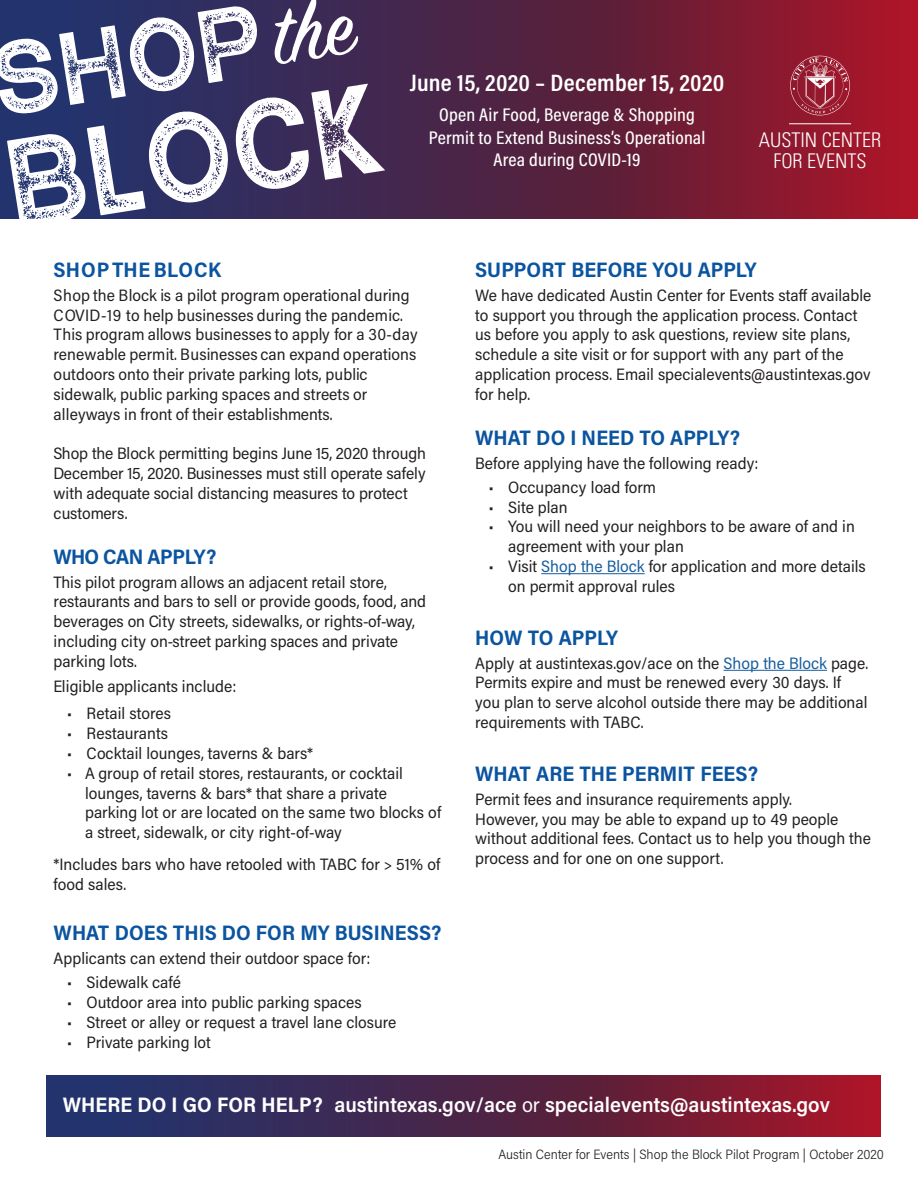
<style>
.page{position:relative;width:918px;height:1188px;background:#fff}
.page>*{position:absolute;margin:0;border:0;box-sizing:border-box;transform-origin:0 0}
.t1{font:24px "Acumin Variable Concept";letter-spacing:-.075em;color:#fff;scale:1.07 1}
.t2{font:21px "Acumin Variable Concept";letter-spacing:-.015em;color:#0a54a0}
.t3{font:21px "Acumin Variable Concept";letter-spacing:.015em;color:#fff}
.t4{font:21px "Acumin Variable Concept";letter-spacing:-.04em;color:#0a54a0}
.t5{font:300 condensed 20.25px/21.1px "Univers LT Std";color:#fff;text-align:center}
.t6{font:18.6px/22.5px "Acumin Variable Concept";letter-spacing:-.085em;color:#fff;text-align:center;scale:1.07 1}
.t7{font:16.5px/19.8px "Acumin Variable Concept";letter-spacing:-.005em;color:#231f20}
.t8{font:13.5px "Acumin Variable Concept";letter-spacing:-.02em;color:#231f20}
.s1{color:#175d9e}
</style>
<div class="page">
<svg style="left:385px;top:0;width:533px;height:218px;background:#6e1d38"></svg>
<hr style="left:541px;top:573px;width:104px;height:1px;background:#175d9e">
<hr style="left:724px;top:670px;width:103px;height:1px;background:#175d9e">
<svg style="left:0;top:0;width:385px;height:219px"></svg>
<svg style="left:790px;top:56px;width:60px;height:60px;background:#a63c4d"></svg>
<hr style="left:789px;top:123px;width:62px;height:1px;background:#fff">
<svg style="left:47px;top:1076px;width:833px;height:61px;background:#542449"></svg>
<p class="t1" style="left:410px;top:66px;width:297px">June 15, 2020 – December 15, 2020</p>
<p class="t6" style="left:429px;top:103px;width:260px">Open Air Food, Beverage &amp; Shopping<br>Permit to Extend Business’s Operational<br>Area during COVID-19</p>
<p class="t5" style="left:759px;top:130px;width:124px">AUSTIN CENTER<br>FOR EVENTS</p>
<p class="t2" style="left:54px;top:255px;width:169px">SHOP THE BLOCK</p>
<p class="t7" style="left:54px;top:285px;width:365px">Shop the Block is a pilot program operational during COVID-19 to help businesses during the pandemic.<br>This program allows businesses to apply for a 30-day renewable permit. Businesses can expand operations outdoors onto their private parking lots, public sidewalk, public parking spaces and streets or alleyways in front of their establishments.</p>
<p class="t7" style="left:54px;top:443px;width:374px">Shop the Block permitting begins June 15, 2020 through December 15, 2020. Businesses must still operate safely with adequate social distancing measures to protect customers.</p>
<p class="t4" style="left:54px;top:542px;width:164px">WHO CAN APPLY?</p>
<p class="t7" style="left:54px;top:571px;width:374px">This pilot program allows an adjacent retail store, restaurants and bars to sell or provide goods, food, and beverages on City streets, sidewalks, or rights-of-way, including city on-street parking spaces and private parking lots.</p>
<p class="t7" style="left:54px;top:676px;width:184px">Eligible applicants include:</p>
<p class="t7" style="left:67px;top:703px;width:105px">• Retail stores</p>
<p class="t7" style="left:67px;top:723px;width:102px">• Restaurants</p>
<p class="t7" style="left:67px;top:743px;width:248px">• Cocktail lounges, taverns &amp; bars*</p>
<p class="t7" style="left:85px;top:762px;width:358px;text-indent:-18px">• A group of retail stores, restaurants, or cocktail lounges, taverns &amp; bars* that share a private parking lot or are located on the same two blocks of a street, sidewalk, or city right-of-way</p>
<p class="t7" style="left:54px;top:854px;width:388px">*Includes bars who have retooled with TABC for &gt; 51% of food sales.</p>
<p class="t2" style="left:54px;top:918px;width:389px">WHAT DOES THIS DO FOR MY BUSINESS?</p>
<p class="t7" style="left:54px;top:948px;width:318px">Applicants can extend their outdoor space for:</p>
<p class="t7" style="left:67px;top:972px;width:115px">• Sidewalk café</p>
<p class="t7" style="left:67px;top:992px;width:296px">• Outdoor area into public parking spaces</p>
<p class="t7" style="left:67px;top:1011px;width:331px">• Street or alley or request a travel lane closure</p>
<p class="t7" style="left:67px;top:1031px;width:145px">• Private parking lot</p>
<p class="t2" style="left:475px;top:255px;width:283px">SUPPORT BEFORE YOU APPLY</p>
<p class="t7" style="left:475px;top:285px;width:398px">We have dedicated Austin Center for Events staff available to support you through the application process. Contact us before you apply to ask questions, review site plans, schedule a site visit or for support with any part of the application process. Email specialevents@austintexas.gov for help.</p>
<p class="t2" style="left:475px;top:423px;width:266px">WHAT DO I NEED TO APPLY?</p>
<p class="t7" style="left:475px;top:453px;width:284px">Before applying have the following ready:</p>
<p class="t7" style="left:489px;top:477px;width:169px">• Occupancy load form</p>
<p class="t7" style="left:489px;top:496px;width:81px">• Site plan</p>
<p class="t7" style="left:508px;top:516px;width:348px;text-indent:-20px">• You will need your neighbors to be aware of and in agreement with your plan</p>
<p class="t7" style="left:508px;top:556px;width:359px;text-indent:-20px">• Visit <span class="s1">Shop the Block</span> for application and more details on permit approval rules</p>
<p class="t2" style="left:475px;top:623px;width:144px">HOW TO APPLY</p>
<p class="t7" style="left:475px;top:652px;width:395px">Apply at austintexas.gov/ace on the <span class="s1">Shop the Block</span> page.</p>
<p class="t7" style="left:475px;top:672px;width:393px">Permits expire and must be renewed every 30 days. If you plan to serve alcohol outside there may be additional requirements with TABC.</p>
<p class="t2" style="left:475px;top:759px;width:284px">WHAT ARE THE PERMIT FEES?</p>
<p class="t7" style="left:475px;top:789px;width:397px">Permit fees and insurance requirements apply.<br>However, you may be able to expand up to 49 people without additional fees. Contact us to help you though the process and for one on one support.</p>
<p class="t3" style="left:63px;top:1091px;width:768px">WHERE DO I GO FOR HELP? austintexas.gov/ace or specialevents@austintexas.gov</p>
<p class="t8" style="left:498px;top:1145px;width:387px">Austin Center for Events | Shop the Block Pilot Program | October 2020</p>
</div>
